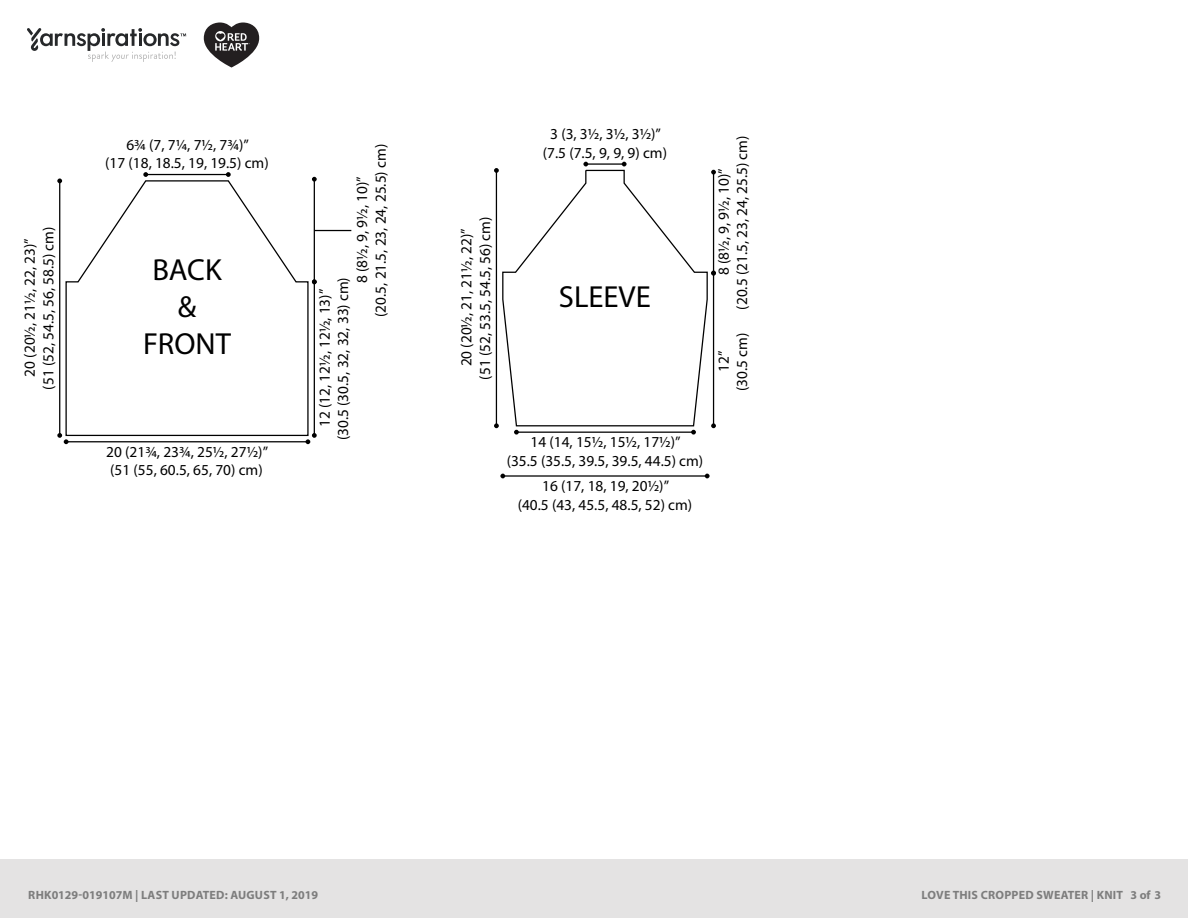
<style>
.page{position:relative;width:1188px;height:918px;background:#fff}
.page>*{position:absolute;margin:0;border:0;box-sizing:border-box;transform-origin:0 0}
.t1{font:30.6px/36.6px "Myriad Pro";color:#000;text-align:center}
.t2{font:15.3px/18.3px "Myriad Pro";color:#000;text-align:center}
.t3{font:700 12px "Myriad Pro";letter-spacing:.02em;color:#7d7d7d}
</style>
<div class="page">
<svg style="left:65px;top:180px;width:244px;height:257px"></svg>
<hr style="left:66px;top:441px;width:242px;height:1px;background:#000">
<hr style="left:314px;top:282px;width:1px;height:153px;background:#000">
<svg style="left:306px;top:433px;width:11px;height:11px"></svg>
<hr style="left:314px;top:179px;width:1px;height:103px;background:#000">
<svg style="left:312px;top:279px;width:5px;height:5px"></svg>
<svg style="left:312px;top:177px;width:5px;height:5px"></svg>
<hr style="left:59px;top:181px;width:1px;height:254px;background:#000">
<svg style="left:57px;top:178px;width:5px;height:5px"></svg>
<svg style="left:57px;top:433px;width:12px;height:11px"></svg>
<hr style="left:146px;top:174px;width:82px;height:1px;background:#000">
<svg style="left:226px;top:172px;width:5px;height:5px"></svg>
<svg style="left:143px;top:172px;width:5px;height:5px"></svg>
<hr style="left:314px;top:230px;width:37px;height:1px;background:#000">
<hr style="left:503px;top:475px;width:204px;height:2px;background:#000">
<svg style="left:705px;top:474px;width:5px;height:4px"></svg>
<svg style="left:500px;top:474px;width:5px;height:4px"></svg>
<hr style="left:516px;top:432px;width:178px;height:1px;background:#000">
<svg style="left:514px;top:430px;width:5px;height:5px"></svg>
<svg style="left:691px;top:430px;width:5px;height:5px"></svg>
<svg style="left:502px;top:169px;width:206px;height:258px"></svg>
<hr style="left:713px;top:273px;width:1px;height:153px;background:#000">
<svg style="left:711px;top:423px;width:5px;height:5px"></svg>
<hr style="left:713px;top:172px;width:1px;height:101px;background:#000">
<svg style="left:711px;top:271px;width:5px;height:4px"></svg>
<svg style="left:711px;top:170px;width:5px;height:5px"></svg>
<hr style="left:496px;top:170px;width:1px;height:256px;background:#000">
<svg style="left:494px;top:168px;width:5px;height:5px"></svg>
<svg style="left:494px;top:423px;width:5px;height:5px"></svg>
<hr style="left:586px;top:163px;width:38px;height:2px;background:#000">
<svg style="left:622px;top:162px;width:5px;height:4px"></svg>
<svg style="left:583px;top:162px;width:5px;height:4px"></svg>
<div style="left:0;top:860px;width:1188px;height:58px;background:#e4e3e3"></div>
<svg style="left:27px;top:28px;width:159px;height:34px"></svg>
<svg style="left:204px;top:22px;width:55px;height:46px"></svg>
<p class="t2" style="left:20px;top:390px;width:164px;rotate:-90deg">20 (20½, 21½, 22, 23)”<br>(51 (52, 54.5, 56, 58.5) cm)</p>
<p class="t2" style="left:105px;top:135px;width:165px">6¾ (7, 7¼, 7½, 7¾)”<br>(17 (18, 18.5, 19, 19.5) cm)</p>
<p class="t1" style="left:143px;top:251px;width:89px">BACK &amp;<br>FRONT</p>
<p class="t2" style="left:106px;top:443px;width:163px;text-align:left">20 (21¾, 23¾, 25½, 27½)” (51 (55, 60.5, 65, 70) cm)</p>
<p class="t2" style="left:371px;top:317px;width:174px;rotate:-90deg">(20.5, 21.5, 23, 24, 25.5) cm)</p>
<p class="t2" style="left:353px;top:283px;width:108px;rotate:-90deg">8 (8½, 9, 9½, 10)”</p>
<p class="t2" style="left:315px;top:427px;width:140px;rotate:-90deg">12 (12, 12½, 12½, 13)”</p>
<p class="t2" style="left:334px;top:440px;width:164px;rotate:-90deg">(30.5 (30.5, 32, 32, 33) cm)</p>
<p class="t2" style="left:457px;top:380px;width:164px;rotate:-90deg">20 (20½, 21, 21½, 22)”<br>(51 (52, 53.5, 54.5, 56) cm)</p>
<p class="t2" style="left:543px;top:125px;width:126px">3 (3, 3½, 3½, 3½)” (7.5 (7.5, 9, 9, 9) cm)</p>
<p class="t2" style="left:714px;top:310px;width:175px;rotate:-90deg">8 (8½, 9, 9½, 10)”<br>(20.5 (21.5, 23, 24, 25.5) cm)</p>
<p class="t2" style="left:714px;top:391px;width:60px;rotate:-90deg">12”<br>(30.5 cm)</p>
<p class="t1" style="left:559px;top:278px;width:93px">SLEEVE</p>
<p class="t2" style="left:507px;top:433px;width:198px">14 (14, 15½, 15½, 17½)”<br>(35.5 (35.5, 39.5, 39.5, 44.5) cm)</p>
<p class="t2" style="left:518px;top:477px;width:176px">16 (17, 18, 19, 20½)”<br>(40.5 (43, 45.5, 48.5, 52) cm)</p>
<p class="t2" style="left:119px;top:880px;width:176px">(40.5 (43, 45.5, 48.5, 52) cm)</p>
<p class="t3" style="left:28px;top:887px;width:291px">RHK0129-019107M | LAST UPDATED: AUGUST 1, 2019</p>
<p class="t3" style="left:922px;top:887px;width:241px">LOVE THIS CROPPED SWEATER | KNIT 3 of 3</p>
</div>
